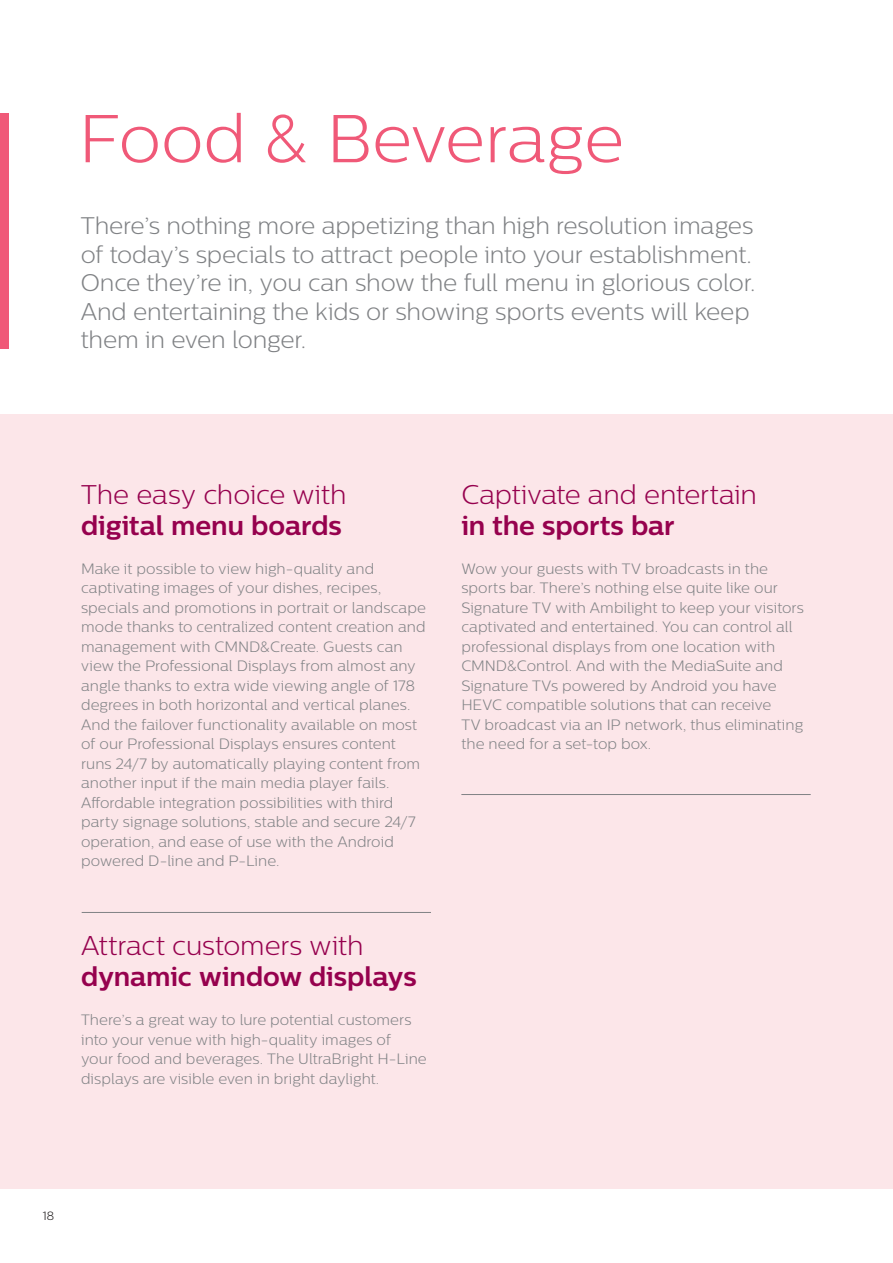
<style>
.page{position:relative;width:893px;height:1263px;background:#fff}
.page>*{position:absolute;margin:0;border:0;box-sizing:border-box;transform-origin:0 0}
.Headline_2_Light{font:300 67.5px "Centrale Sans";letter-spacing:-.005em;color:#f05978}
.Headline_2_Light-2{font:300 27px "Centrale Sans";letter-spacing:-.005em;color:#96014e}
.Headline_2_Light-3{font:700 27px "Centrale Sans";letter-spacing:-.005em;color:#96014e}
.Intro{font:300 24px/28.5px "Centrale Sans";letter-spacing:-.01em;color:#808285}
.Body_Copy_Intro{font:300 15px/19.5px "Centrale Sans";letter-spacing:.005em;color:#808285}
.t1{font:300 12px "Centrale Sans";color:#231f20}
</style>
<div class="page">
<div style="left:0;top:414px;width:893px;height:774px;background:#fce6e9"></div>
<div style="left:0;top:113px;width:9px;height:236px;background:#f05978"></div>
<hr style="left:82px;top:912px;width:349px;height:1px;background:#808285">
<hr style="left:461px;top:794px;width:350px;height:1px;background:#808285">
<p class="Headline_2_Light" style="left:79px;top:100px;width:547px">Food &amp; Beverage</p>
<p class="Intro" style="left:81px;top:211px;width:676px">There’s nothing more appetizing than high resolution images of today’s specials to attract people into your establishment.<br>Once they’re in, you can show the full menu in glorious color.<br>And entertaining the kids or showing sports events will keep them in even longer.</p>
<p class="Headline_2_Light-2" style="left:81px;top:479px;width:267px">The easy choice with</p>
<p class="Headline_2_Light-3" style="left:81px;top:509px;width:262px">digital menu boards</p>
<p class="Body_Copy_Intro" style="left:81px;top:558px;width:346px">Make it possible to view high-quality and captivating images of your dishes, recipes, specials and promotions in portrait or landscape mode thanks to centralized content creation and management with CMND&amp;Create. Guests can view the Professional Displays from almost any angle thanks to extra wide viewing angle of 178 degrees in both horizontal and vertical planes.<br>And the failover functionality available on most of our Professional Displays ensures content runs 24/7 by automatically playing content from another input if the main media player fails.<br>Affordable integration possibilities with third party signage solutions, stable and secure 24/7 operation, and ease of use with the Android powered D-line and P-Line.</p>
<p class="Headline_2_Light-2" style="left:81px;top:930px;width:284px">Attract customers with</p>
<p class="Headline_2_Light-3" style="left:81px;top:960px;width:337px">dynamic window displays</p>
<p class="Body_Copy_Intro" style="left:81px;top:1010px;width:347px">There’s a great way to lure potential customers into your venue with high-quality images of<br>your food and beverages. The UltraBright H-Line displays are visible even in bright daylight.</p>
<p class="Headline_2_Light-2" style="left:461px;top:479px;width:297px">Captivate and entertain</p>
<p class="Headline_2_Light-3" style="left:461px;top:509px;width:215px">in the sports bar</p>
<p class="Body_Copy_Intro" style="left:461px;top:558px;width:344px">Wow your guests with TV broadcasts in the sports bar. There’s nothing else quite like our Signature TV with Ambilight to keep your visitors captivated and entertained. You can control all professional displays from one location with CMND&amp;Control. And with the MediaSuite and Signature TVs powered by Android you have HEVC compatible solutions that can receive<br>TV broadcast via an IP network, thus eliminating the need for a set-top box.</p>
<p class="t1" style="left:43px;top:1209px;width:13px">18</p>
</div>
